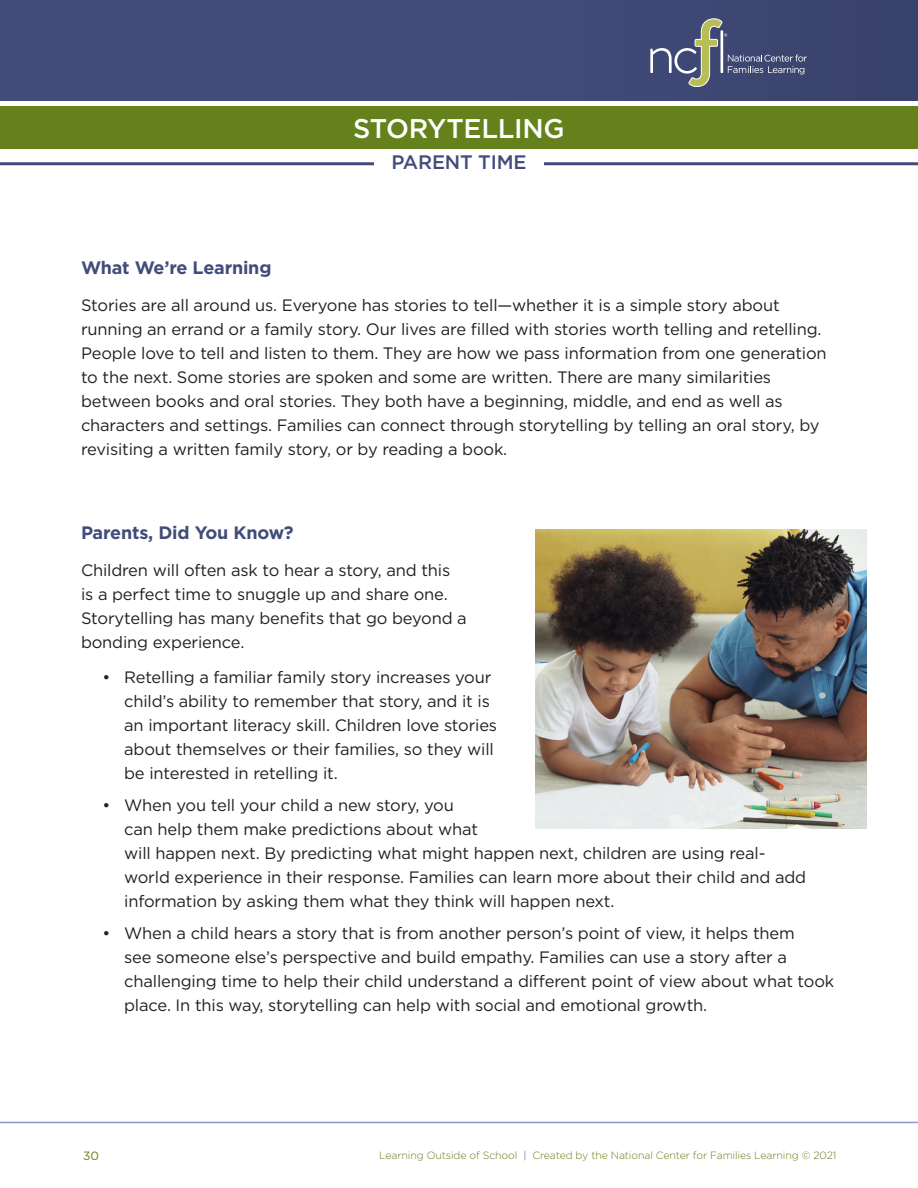
<style>
.page{position:relative;width:918px;height:1188px;background:#fff}
.page>*{position:absolute;margin:0;border:0;box-sizing:border-box;transform-origin:0 0}
.Head{font:500 27px "Gotham";letter-spacing:-.01em;color:#fff}
.Head-2{font:500 19.5px "Gotham";letter-spacing:-.01em;color:#424c7a}
.Subhead{font:700 18px "Gotham";letter-spacing:-.01em;color:#424c7a}
.Body{font:16.5px/24px "Gotham";letter-spacing:-.01em;color:#231f20}
.t1{font:12px "Gotham";color:#64811c}
.t2{font:300 10.5px "Gotham";letter-spacing:-.01em;color:#64811c}
.s1{color:#424c7a}
</style>
<div class="page">
<hr style="left:0;top:1122px;width:918px;height:1px;background:#9196c9">
<div style="left:0;top:0;width:918px;height:101px;background:#424c7a"></div>
<div style="left:0;top:106px;width:918px;height:43px;background:#64811c"></div>
<img style="left:536px;top:529px;width:330px;height:299px">
<hr style="left:0;top:162px;width:918px;height:3px;background:#424c7a">
<div style="left:374px;top:154px;width:170px;height:19px;background:#fff"></div>
<div style="left:326px;top:0;width:592px;height:101px;background:linear-gradient(to right,#444e7e,#3a436b)"></div>
<svg style="left:650px;top:18px;width:157px;height:69px"></svg>
<p class="Head" style="left:353px;top:111px;width:213px">STORYTELLING</p>
<p class="Head-2" style="left:392px;top:150px;width:136px">PARENT TIME</p>
<p class="Subhead" style="left:81px;top:255px;width:192px">What We’re Learning</p>
<p class="Body" style="left:81px;top:293px;width:747px">Stories are all around us. Everyone has stories to tell—whether it is a simple story about running an errand or a family story. Our lives are filled with stories worth telling and retelling.<br>People love to tell and listen to them. They are how we pass information from one generation to the next. Some stories are spoken and some are written. There are many similarities between books and oral stories. They both have a beginning, middle, and end as well as characters and settings. Families can connect through storytelling by telling an oral story, by revisiting a written family story, or by reading a book.</p>
<p class="Subhead" style="left:81px;top:520px;width:214px">Parents, Did You Know?</p>
<p class="Body" style="left:81px;top:558px;width:387px">Children will often ask to hear a story, and this is a perfect time to snuggle up and share one.<br>Storytelling has many benefits that go beyond a bonding experience.</p>
<p class="Body" style="left:124px;top:665px;width:374px;text-indent:-22px">• Retelling a familiar family story increases your child’s ability to remember that story, and it is an important literacy skill. Children love stories about themselves or their families, so they will be interested in retelling it.</p>
<p class="Body" style="left:124px;top:793px;width:684px;text-indent:-22px">• When you tell your child a new story, you<br>can help them make predictions about what<br>will happen next. By predicting what might happen next, children are using real&shy;world experience in their response. Families can learn more about their child and add information by asking them what they think will happen next.</p>
<p class="Body" style="left:124px;top:921px;width:712px;text-indent:-22px">• When a child hears a story that is from another person’s point of view, it helps them<br>see someone else’s perspective and build empathy. Families can use a story after a challenging time to help their child understand a different point of view about what took place. In this way, storytelling can help with social and emotional growth.</p>
<p class="t1" style="left:83px;top:1148px;width:17px">30</p>
<p class="t2" style="left:379px;top:1148px;width:458px">Learning Outside of School <span class="s1">|</span> Created by the National Center for Families Learning © 2021</p>
</div>
